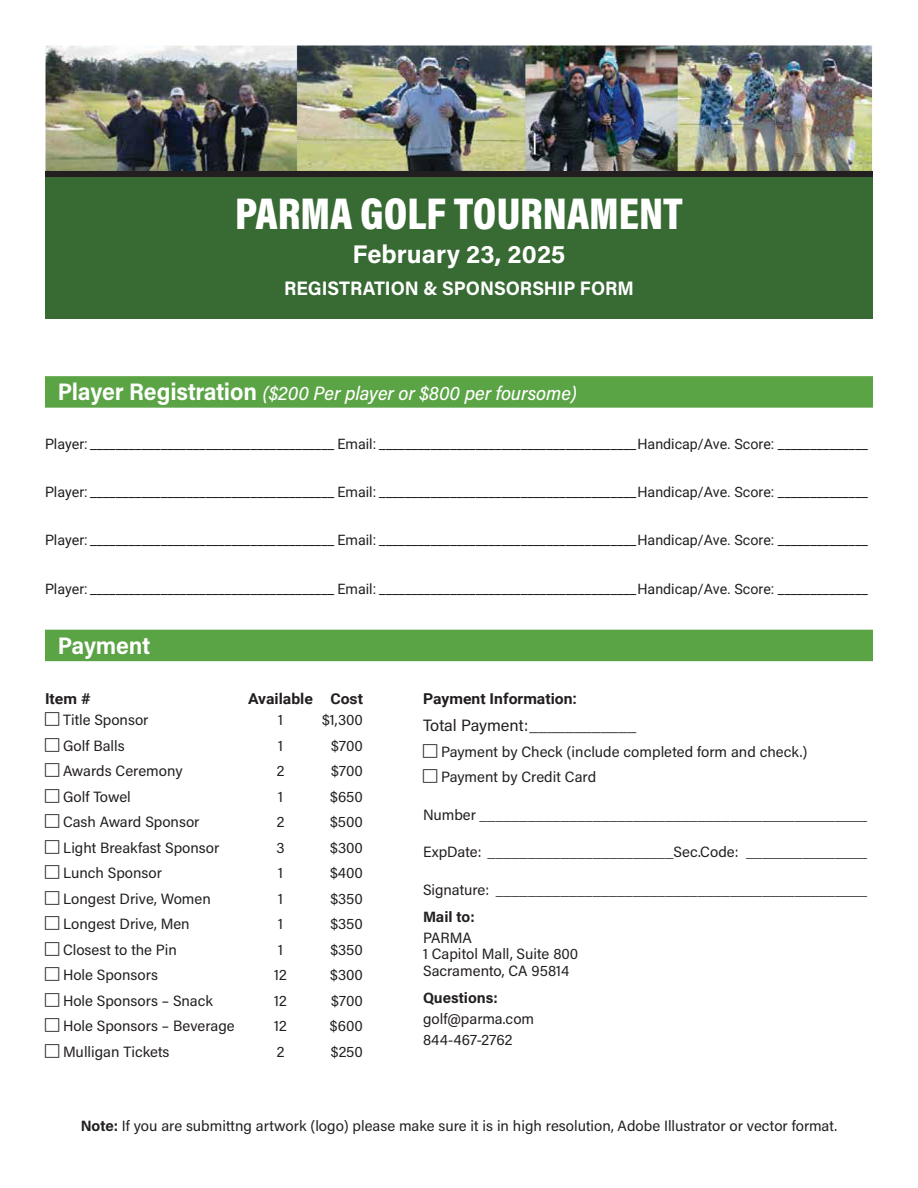
<style>
.page{position:relative;width:918px;height:1188px;background:#fff}
.page>*{position:absolute;margin:0;border:0;box-sizing:border-box;transform-origin:0 0}
.t1{font:900 45px "Acumin Pro Cond";color:#fff}
.t2{font:700 25.5px "Acumin Pro";color:#fff}
.t3{font:700 24px "Acumin Pro Semi Cond";letter-spacing:-.01em;color:#fff}
.t4{font:italic 500 19.5px "Acumin Pro Semi Cond";letter-spacing:-.005em;color:#fff}
.t5{font:700 19.5px "Acumin Pro";color:#fff;scale:.95 1}
.Table_body{font:16.5px "Acumin Pro Semi Cond";color:#231f20;scale:1.05 1}
.Table_body-2{font:15px "Acumin Pro Semi Cond";color:#231f20;scale:1.05 1}
.Table_body-3{font:700 15px "Roboto";color:#231f20;scale:1.05 1}
.Table_body-4{font:700 15px "Acumin Pro Semi Cond";color:#231f20;scale:1.05 1}
.Body_Text{font:14.25px "Roboto";color:#231f20}
.s1{font-weight:700;font-style:normal;font-size:24px}
.s2{font-weight:700}
</style>
<div class="page">
<div style="left:45px;top:171px;width:828px;height:148px;background:#386a33"></div>
<div style="left:45px;top:376px;width:828px;height:32px;background:#5ba445"></div>
<div style="left:45px;top:630px;width:828px;height:31px;background:#5ba445"></div>
<img style="left:45px;top:45px;width:828px;height:126px">
<div style="left:45px;top:171px;width:828px;height:6px;background:#231f20"></div>
<p class="t1" style="left:235px;top:184px;width:449px">PARMA GOLF TOURNAMENT</p>
<p class="t2" style="left:352px;top:236px;width:215px">February 23, 2025</p>
<p class="t5" style="left:284px;top:274px;width:370px">REGISTRATION &amp; SPONSORSHIP FORM</p>
<p class="t4" style="left:58px;top:380px;width:521px"><span class="s1">Player Registration</span> ($200 Per player or $800 per foursome)</p>
<p class="Body_Text" style="left:45px;top:433px;width:824px">Player: ______________________________________ Email: ________________________________________Handicap/Ave. Score: ______________</p>
<p class="Body_Text" style="left:45px;top:482px;width:824px">Player: ______________________________________ Email: ________________________________________Handicap/Ave. Score: ______________</p>
<p class="Body_Text" style="left:45px;top:530px;width:824px">Player: ______________________________________ Email: ________________________________________Handicap/Ave. Score: ______________</p>
<p class="Body_Text" style="left:45px;top:579px;width:824px">Player: ______________________________________ Email: ________________________________________Handicap/Ave. Score: ______________</p>
<p class="t3" style="left:58px;top:628px;width:94px">Payment</p>
<p class="Table_body-3" style="left:45px;top:688px;width:45px">Item #</p>
<p class="Table_body-3" style="left:248px;top:688px;width:111px">Available Cost</p>
<p class="Table_body-2" style="left:63px;top:710px;width:83px">Title Sponsor</p>
<p class="Table_body-2" style="left:278px;top:710px;width:6px">1</p>
<p class="Table_body-2" style="left:322px;top:710px;width:41px">$1,300</p>
<p class="Table_body-2" style="left:63px;top:735px;width:60px">Golf Balls</p>
<p class="Table_body-2" style="left:278px;top:735px;width:6px">1</p>
<p class="Table_body-2" style="left:331px;top:735px;width:32px">$700</p>
<p class="Table_body-2" style="left:63px;top:761px;width:115px">Awards Ceremony</p>
<p class="Table_body-2" style="left:277px;top:761px;width:9px">2</p>
<p class="Table_body-2" style="left:331px;top:761px;width:32px">$700</p>
<p class="Table_body-2" style="left:63px;top:786px;width:66px">Golf Towel</p>
<p class="Table_body-2" style="left:278px;top:786px;width:6px">1</p>
<p class="Table_body-2" style="left:330px;top:786px;width:33px">$650</p>
<p class="Table_body-2" style="left:63px;top:812px;width:131px">Cash Award Sponsor</p>
<p class="Table_body-2" style="left:277px;top:812px;width:9px">2</p>
<p class="Table_body-2" style="left:330px;top:812px;width:33px">$500</p>
<p class="Table_body-2" style="left:63px;top:837px;width:150px">Light Breakfast Sponsor</p>
<p class="Table_body-2" style="left:276px;top:837px;width:9px">3</p>
<p class="Table_body-2" style="left:330px;top:837px;width:33px">$300</p>
<p class="Table_body-2" style="left:63px;top:863px;width:96px">Lunch Sponsor</p>
<p class="Table_body-2" style="left:278px;top:863px;width:6px">1</p>
<p class="Table_body-2" style="left:330px;top:863px;width:33px">$400</p>
<p class="Table_body-2" style="left:63px;top:888px;width:142px">Longest Drive, Women</p>
<p class="Table_body-2" style="left:278px;top:888px;width:6px">1</p>
<p class="Table_body-2" style="left:330px;top:888px;width:33px">$350</p>
<p class="Table_body-2" style="left:63px;top:914px;width:122px">Longest Drive, Men</p>
<p class="Table_body-2" style="left:278px;top:914px;width:6px">1</p>
<p class="Table_body-2" style="left:330px;top:914px;width:33px">$350</p>
<p class="Table_body-2" style="left:63px;top:939px;width:110px">Closest to the Pin</p>
<p class="Table_body-2" style="left:278px;top:939px;width:6px">1</p>
<p class="Table_body-2" style="left:330px;top:939px;width:33px">$350</p>
<p class="Table_body-2" style="left:63px;top:965px;width:92px">Hole Sponsors</p>
<p class="Table_body-2" style="left:274px;top:965px;width:14px">12</p>
<p class="Table_body-2" style="left:330px;top:965px;width:33px">$300</p>
<p class="Table_body-2" style="left:63px;top:990px;width:144px">Hole Sponsors – Snack</p>
<p class="Table_body-2" style="left:274px;top:990px;width:14px">12</p>
<p class="Table_body-2" style="left:331px;top:990px;width:32px">$700</p>
<p class="Table_body-2" style="left:63px;top:1016px;width:165px">Hole Sponsors – Beverage</p>
<p class="Table_body-2" style="left:274px;top:1016px;width:14px">12</p>
<p class="Table_body-2" style="left:330px;top:1016px;width:33px">$600</p>
<p class="Table_body-2" style="left:63px;top:1041px;width:103px">Mulligan Tickets</p>
<p class="Table_body-2" style="left:277px;top:1041px;width:9px">2</p>
<p class="Table_body-2" style="left:331px;top:1041px;width:32px">$250</p>
<p class="Table_body-3" style="left:423px;top:688px;width:148px">Payment Information:</p>
<p class="Table_body" style="left:423px;top:714px;width:205px">Total Payment:____________</p>
<p class="Table_body-2" style="left:441px;top:741px;width:350px">Payment by Check (include completed form and check.)</p>
<p class="Table_body-2" style="left:441px;top:767px;width:149px">Payment by Credit Card</p>
<p class="Table_body-2" style="left:423px;top:804px;width:425px">Number ________________________________________________</p>
<p class="Table_body-2" style="left:423px;top:842px;width:425px">ExpDate: _______________________Sec.Code: _______________</p>
<p class="Table_body-2" style="left:423px;top:879px;width:425px">Signature: ______________________________________________</p>
<p class="Table_body-4" style="left:423px;top:906px;width:51px">Mail to:</p>
<p class="Table_body-2" style="left:423px;top:927px;width:48px">PARMA</p>
<p class="Table_body-2" style="left:423px;top:944px;width:150px">1 Capitol Mall, Suite 800</p>
<p class="Table_body-2" style="left:423px;top:960px;width:141px">Sacramento, CA 95814</p>
<p class="Table_body-4" style="left:423px;top:987px;width:73px">Questions:</p>
<p class="Table_body-2" style="left:423px;top:1008px;width:107px">golf@parma.com</p>
<p class="Table_body-2" style="left:423px;top:1029px;width:87px">844-467-2762</p>
<p class="Table_body-2" style="left:81px;top:1115px;width:722px"><span class="s2">Note:</span> If you are submittng artwork (logo) please make sure it is in high resolution, Adobe Illustrator or vector format.</p>
</div>
